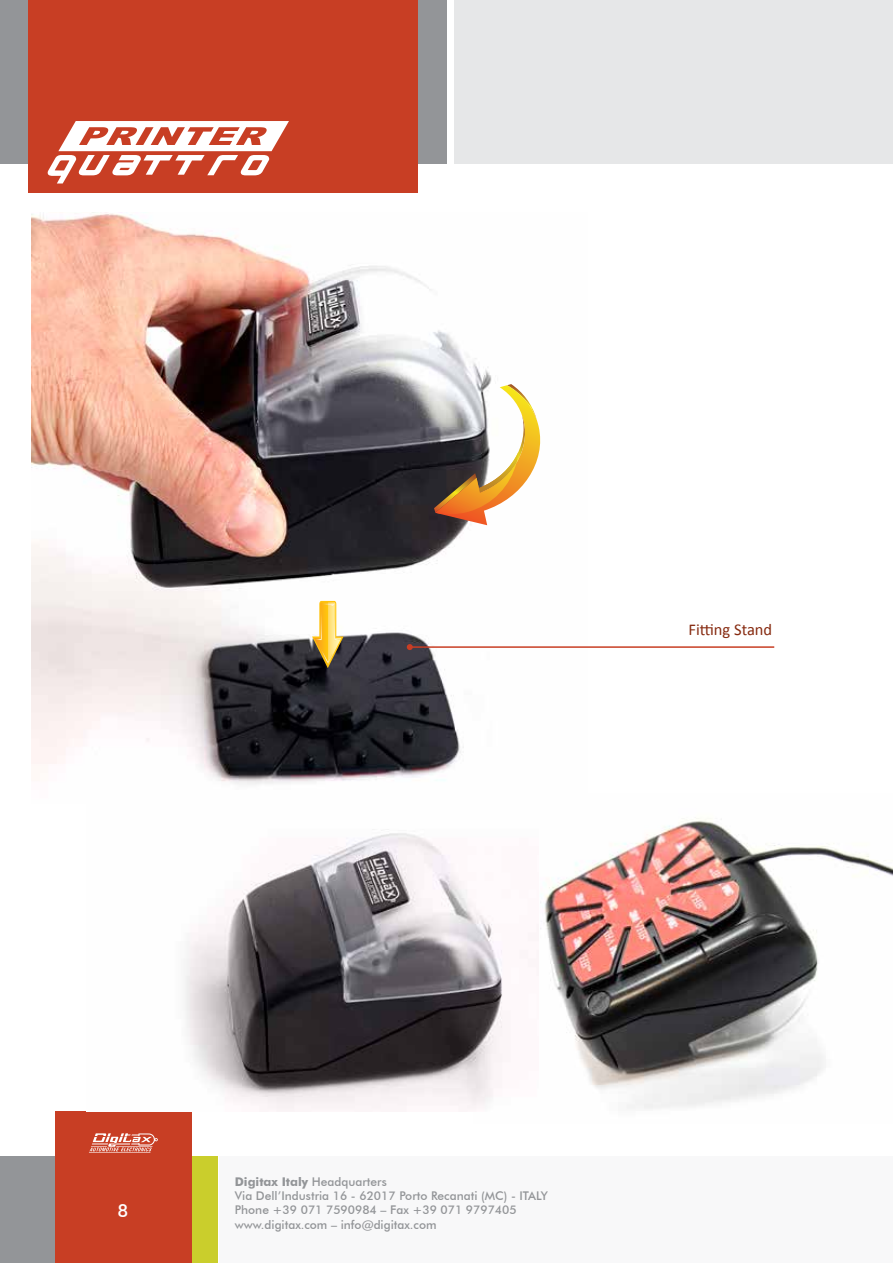
<style>
.page{position:relative;width:893px;height:1263px;background:#fff}
.page>*{position:absolute;margin:0;border:0;box-sizing:border-box;transform-origin:0 0}
.t1{font:500 18px "Futura BT";color:#fff}
.t2{font:16.5px "Calibri";color:#862a10}
.t3{font:500 12px/14.4px "Futura BT";color:#939598}
.s1{font-weight:700}
</style>
<div class="page">
<div style="left:0;top:1157px;width:185px;height:106px;background:#939598"></div>
<div style="left:191px;top:1157px;width:27px;height:106px;background:#cace2c"></div>
<div style="left:0;top:0;width:446px;height:163px;background:#939598"></div>
<div style="left:454px;top:0;width:439px;height:163px;background:#e6e7e8"></div>
<div style="left:29px;top:0;width:389px;height:193px;background:#c83e24"></div>
<div style="left:55px;top:1111px;width:136px;height:152px;background:#c83e24"></div>
<div style="left:220px;top:1157px;width:673px;height:106px;background:#f8f8f9"></div>
<svg style="left:89px;top:1133px;width:69px;height:20px"></svg>
<img style="left:540px;top:818px;width:353px;height:291px">
<svg style="left:47px;top:121px;width:242px;height:62px"></svg>
<img style="left:32px;top:213px;width:460px;height:572px">
<img style="left:185px;top:830px;width:318px;height:281px">
<svg style="left:434px;top:384px;width:107px;height:141px"></svg>
<svg style="left:312px;top:601px;width:32px;height:67px"></svg>
<hr style="left:410px;top:646px;width:364px;height:2px;background:#c83e24">
<svg style="left:407px;top:644px;width:6px;height:6px"></svg>
<h2 class="t2" style="left:688px;top:619px;width:85px">Fitting Stand</h2>
<h1 class="t1" style="left:117px;top:1199px;width:12px">8</h1>
<p class="t3" style="left:235px;top:1174px;width:315px"><span class="s1">Digitax Italy</span> Headquarters<br>Via Dell’Industria 16 - 62017 Porto Recanati (MC) - ITALY Phone +39 071 7590984 – Fax +39 071 9797405 www.digitax.com – info@digitax.com</p>
</div>
